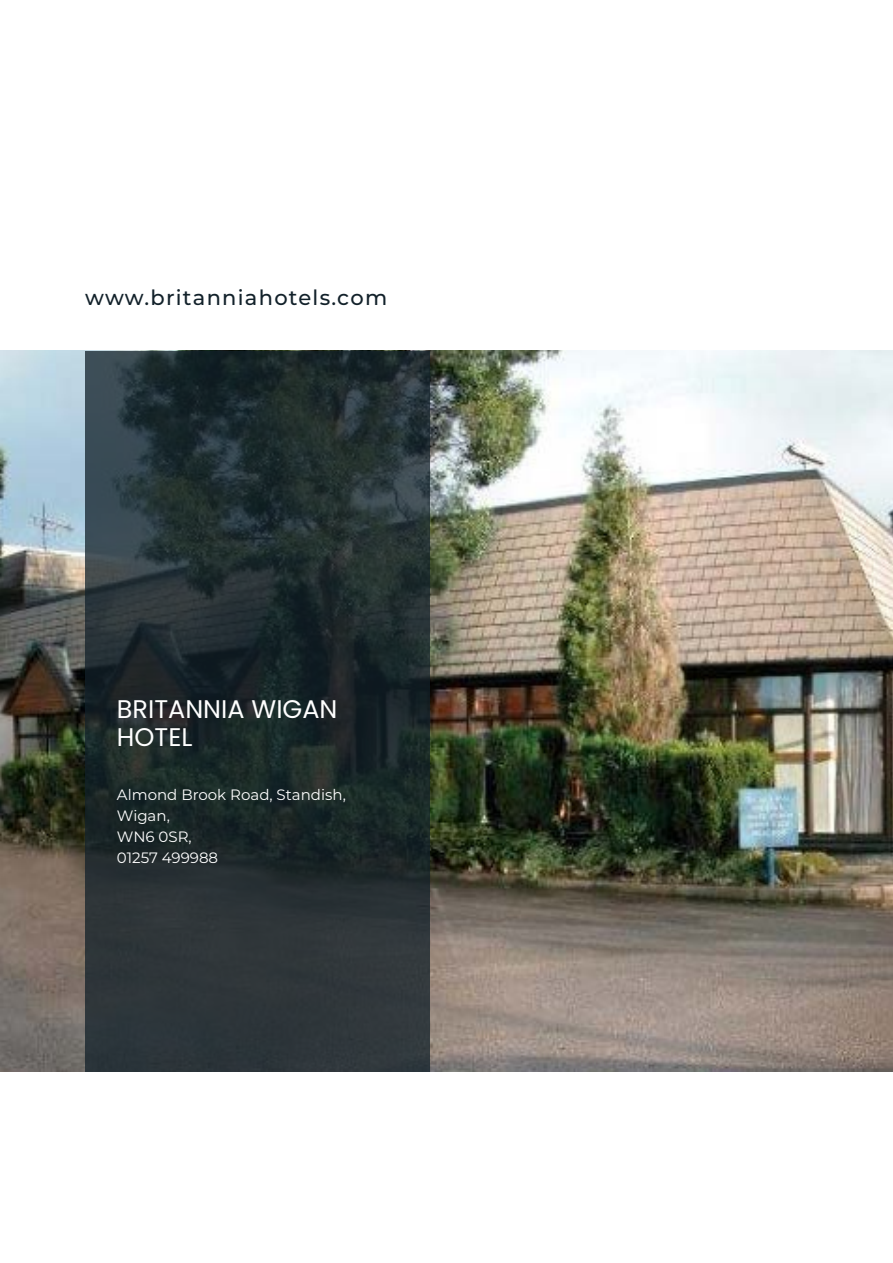
<style>
.page{position:relative;width:893px;height:1263px;background:#fff}
.page>*{position:absolute;margin:0;border:0;box-sizing:border-box;transform-origin:0 0}
.t1{font:25.5px/28.5px "Poppins";color:#fff}
.t2{font:500 21px "Montserrat";letter-spacing:.06em;color:#12212a}
.t3{font:15px/21px "Montserrat";color:#fff}
</style>
<div class="page">
<img style="left:0;top:351px;width:893px;height:720px">
<svg style="left:85px;top:351px;width:344px;height:720px;background:#242f32"></svg>
<h2 class="t2" style="left:85px;top:283px;width:304px">www.britanniahotels.com</h2>
<h1 class="t1" style="left:117px;top:695px;width:222px">BRITANNIA WIGAN<br>HOTEL</h1>
<p class="t3" style="left:117px;top:783px;width:230px">Almond Brook Road, Standish,<br>Wigan,<br>WN6 0SR,<br>01257 499988</p>
</div>
